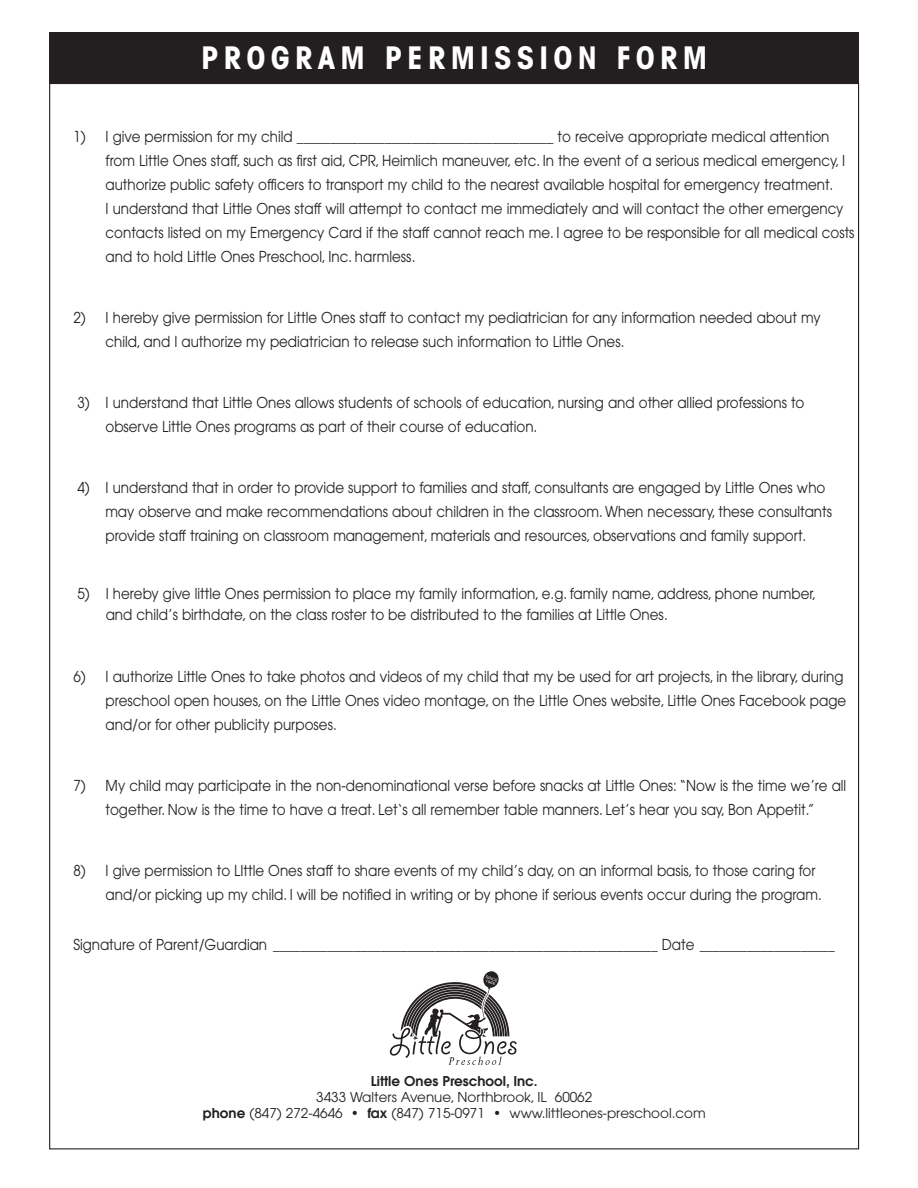
<style>
.page{position:relative;width:918px;height:1188px;background:#fff}
.page>*{position:absolute;margin:0;border:0;box-sizing:border-box;transform-origin:0 0}
.t1{font:700 condensed 31.2px "Avant Garde";letter-spacing:.165em;color:#fff}
.t2{font:15px/24px "Avant Garde";color:#231f20;scale:.9 1}
.t3{font:13.5px/16.2px "Avant Garde";color:#231f20;text-align:center}
.t4{font:600 13.5px "Avant Garde";color:#231f20}
.s1{font-weight:600}
</style>
<div class="page">
<div style="left:49px;top:33px;width:810px;height:50px;background:#231f20"></div>
<svg style="left:390px;top:971px;width:127px;height:94px"></svg>
<h1 class="t1" style="left:201px;top:47px;width:507px">PROGRAM PERMISSION FORM</h1>
<p class="t2" style="left:106px;top:126px;width:834px;text-indent:-32px">1) I give permission for my child ______________________________________ to receive appropriate medical attention from Little Ones staff, such as first aid, CPR, Heimlich maneuver, etc. In the event of a serious medical emergency, I authorize public safety officers to transport my child to the nearest available hospital for emergency treatment.<br>I understand that Little Ones staff will attempt to contact me immediately and will contact the other emergency contacts listed on my Emergency Card if the staff cannot reach me. I agree to be responsible for all medical costs and to hold Little Ones Preschool, Inc. harmless.</p>
<p class="t2" style="left:106px;top:307px;width:796px;text-indent:-32px">2) I hereby give permission for Little Ones staff to contact my pediatrician for any information needed about my child, and I authorize my pediatrician to release such information to Little Ones.</p>
<p class="t2" style="left:106px;top:392px;width:778px;text-indent:-28px">3) I understand that Little Ones allows students of schools of education, nursing and other allied professions to observe Little Ones programs as part of their course of education.</p>
<p class="t2" style="left:106px;top:477px;width:809px;text-indent:-28px">4) I understand that in order to provide support to families and staff, consultants are engaged by Little Ones who may observe and make recommendations about children in the classroom. When necessary, these consultants provide staff training on classroom management, materials and resources, observations and family support.</p>
<p class="t2" style="left:106px;top:585px;width:791px;line-height:21px;text-indent:-28px">5) I hereby give little Ones permission to place my family information, e.g. family name, address, phone number, and child’s birthdate, on the class roster to be distributed to the families at Little Ones.</p>
<p class="t2" style="left:106px;top:666px;width:824px;text-indent:-32px">6) I authorize Little Ones to take photos and videos of my child that my be used for art projects, in the library, during preschool open houses, on the Little Ones video montage, on the Little Ones website, Little Ones Facebook page and/or for other publicity purposes.</p>
<p class="t2" style="left:73px;top:775px;width:860px;text-align:center">7) My child may participate in the non-denominational verse before snacks at Little Ones: “Now is the time we’re all together. Now is the time to have a treat. Let‘s all remember table manners. Let’s hear you say, Bon Appetit.”</p>
<p class="t2" style="left:106px;top:860px;width:797px;text-indent:-32px">8) I give permission to LIttle Ones staff to share events of my child’s day, on an informal basis, to those caring for and/or picking up my child. I will be notified in writing or by phone if serious events occur during the program.</p>
<p class="t2" style="left:73px;top:934px;width:848px">Signature of Parent/Guardian _________________________________________________________ Date ____________________</p>
<p class="t4" style="left:371px;top:1076px;width:168px">Little Ones Preschool, Inc.</p>
<p class="t3" style="left:203px;top:1090px;width:504px">3433 Walters Avenue, Northbrook, IL 60062<br><span class="s1">phone</span> (847) 272-4646 • <span class="s1">fax</span> (847) 715-0971 • www.littleones-preschool.com</p>
</div>
